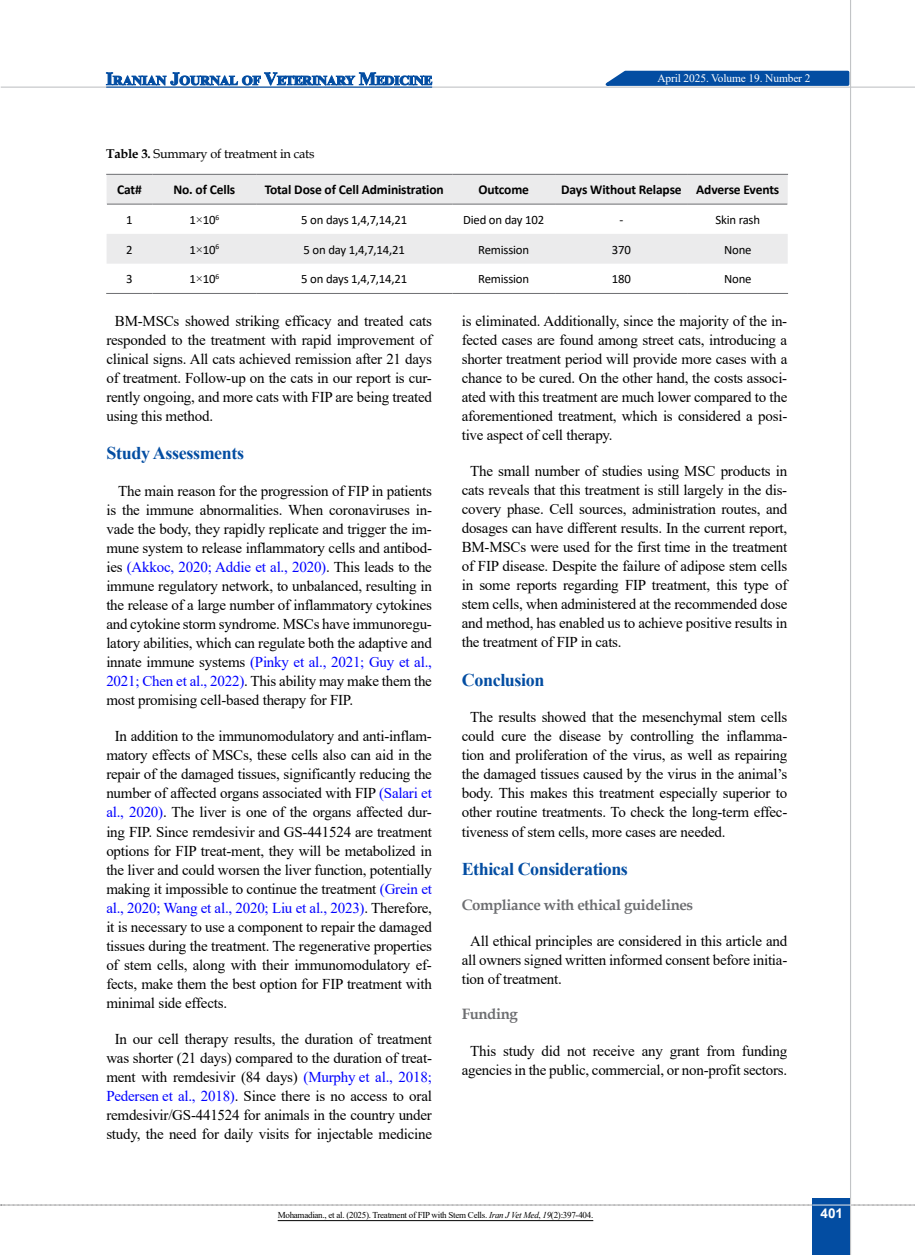
<style>
.page{position:relative;width:915px;height:1255px;background:#fff}
.page>*{position:absolute;margin:0;border:0;box-sizing:border-box;transform-origin:0 0}
.t1{font:700 18px "Times New Roman";letter-spacing:-.02em;color:#034da2}
.t2{font:15px/19px "Times New Roman";letter-spacing:-.015em;color:#000;text-align:justify}
.t3{font:700 15px "Book Antiqua";letter-spacing:-.025em;color:#6d6e71}
.t4{font:700 13.5px "Calibri";letter-spacing:-.01em;color:#000}
.t5{font:700 13.5px "Arial";color:#fff}
.t6{font:12.75px "Calibri";letter-spacing:-.015em;color:#000}
.t7{font:12.75px "Book Antiqua";letter-spacing:-.015em;color:#000}
.t8{font:11.4px "Times New Roman";letter-spacing:-.01em;color:#fff}
.t9{font:9px "Times New Roman";letter-spacing:-.03em;color:#000}
.s1{font-weight:700}
.s2{font-family:"Times New Roman"}
.s3{color:#00f}
.s4{font-style:italic}
</style>
<div class="page">
<svg style="left:1px;top:1204px;width:914px;height:1px"></svg>
<div style="left:812px;top:1198px;width:38px;height:56px;background:#034da2"></div>
<hr style="left:849px;top:0;width:1px;height:1254px;background:#c2c4c6">
<hr style="left:1px;top:87px;width:913px;height:1px;background:#c2c4c6">
<hr style="left:812px;top:1204px;width:38px;height:1px;background:#ebebec">
<svg style="left:597px;top:69px;width:253px;height:18px;background:#3772b4"></svg>
<svg style="left:106px;top:72px;width:326px;height:14px"></svg>
<hr style="left:106px;top:87px;width:326px;height:1px;background:#034da2">
<svg style="left:106px;top:175px;width:681px;height:89px;fill:#ebebec"></svg>
<hr style="left:106px;top:174px;width:46px;height:1px;background:#6d6e71">
<hr style="left:152px;top:174px;width:104px;height:1px;background:#6d6e71">
<hr style="left:256px;top:174px;width:196px;height:1px;background:#6d6e71">
<hr style="left:452px;top:174px;width:103px;height:1px;background:#6d6e71">
<hr style="left:555px;top:174px;width:132px;height:1px;background:#6d6e71">
<hr style="left:687px;top:174px;width:100px;height:1px;background:#6d6e71">
<hr style="left:107px;top:204px;width:45px;height:1px;background:#6d6e71">
<hr style="left:152px;top:204px;width:104px;height:1px;background:#6d6e71">
<hr style="left:256px;top:204px;width:196px;height:1px;background:#6d6e71">
<hr style="left:452px;top:204px;width:103px;height:1px;background:#6d6e71">
<hr style="left:555px;top:204px;width:132px;height:1px;background:#6d6e71">
<hr style="left:687px;top:204px;width:100px;height:1px;background:#6d6e71">
<hr style="left:106px;top:293px;width:46px;height:1px;background:#6d6e71">
<hr style="left:152px;top:293px;width:104px;height:1px;background:#6d6e71">
<hr style="left:256px;top:293px;width:196px;height:1px;background:#6d6e71">
<hr style="left:452px;top:293px;width:103px;height:1px;background:#6d6e71">
<hr style="left:555px;top:293px;width:132px;height:1px;background:#6d6e71">
<hr style="left:687px;top:293px;width:100px;height:1px;background:#6d6e71">
<hr style="left:277px;top:1220px;width:316px;height:1px;background:#000">
<p class="t8" style="left:657px;top:70px;width:154px">April 2025. Volume 19. Number 2</p>
<p class="t7" style="left:106px;top:145px;width:210px"><span class="s1">Table 3.</span> Summary of treatment in cats</p>
<p class="t4" style="left:117px;top:180px;width:26px">Cat#</p>
<p class="t4" style="left:173px;top:180px;width:63px">No. of Cells</p>
<p class="t4" style="left:264px;top:180px;width:181px">Total Dose of Cell Administration</p>
<p class="t4" style="left:478px;top:180px;width:52px">Outcome</p>
<p class="t4" style="left:561px;top:180px;width:219px">Days Without Relapse Adverse Events</p>
<p class="t6" style="left:126px;top:211px;width:8px">1</p>
<p class="t6" style="left:189px;top:211px;width:31px">1<span class="s2">×</span>10<sup>6</sup></p>
<p class="t6" style="left:301px;top:211px;width:107px">5 on days 1,4,7,14,21</p>
<p class="t6" style="left:463px;top:211px;width:82px">Died on day 102</p>
<p class="t6" style="left:619px;top:211px;width:5px">-</p>
<p class="t6" style="left:715px;top:211px;width:46px">Skin rash</p>
<p class="t6" style="left:126px;top:240px;width:8px">2</p>
<p class="t6" style="left:189px;top:240px;width:31px">1<span class="s2">×</span>10<sup>6</sup></p>
<p class="t6" style="left:303px;top:240px;width:103px">5 on day 1,4,7,14,21</p>
<p class="t6" style="left:478px;top:240px;width:52px">Remission</p>
<p class="t6" style="left:611px;top:240px;width:21px">370</p>
<p class="t6" style="left:723px;top:240px;width:29px">None</p>
<p class="t6" style="left:126px;top:270px;width:8px">3</p>
<p class="t6" style="left:189px;top:270px;width:31px">1<span class="s2">×</span>10<sup>6</sup></p>
<p class="t6" style="left:301px;top:270px;width:107px">5 on days 1,4,7,14,21</p>
<p class="t6" style="left:478px;top:270px;width:52px">Remission</p>
<p class="t6" style="left:611px;top:270px;width:21px">180</p>
<p class="t6" style="left:723px;top:270px;width:29px">None</p>
<p class="t2" style="left:106px;top:310px;width:327px;text-indent:9px">BM-MSCs showed striking efficacy and treated cats responded to the treatment with rapid improvement of clinical signs. All cats achieved remission after 21 days of treatment. Follow-up on the cats in our report is cur&shy;rently ongoing, and more cats with FIP are being treated using this method.</p>
<p class="t1" style="left:106px;top:440px;width:139px">Study Assessments</p>
<p class="t2" style="left:106px;top:480px;width:327px;text-indent:12px">The main reason for the progression of FIP in patients is the immune abnormalities. When coronaviruses in&shy;vade the body, they rapidly replicate and trigger the im&shy;mune system to release inflammatory cells and antibod&shy;ies <span class="s3">(Akkoc, 2020; Addie et al., 2020)</span>. This leads to the immune regulatory network, to unbalanced, resulting in the release of a large number of inflammatory cytokines and cytokine storm syndrome. MSCs have immunoregu&shy;latory abilities, which can regulate both the adaptive and innate immune systems <span class="s3">(Pinky et al., 2021; Guy et al., 2021; Chen et al., 2022)</span>. This ability may make them the most promising cell-based therapy for FIP.</p>
<p class="t2" style="left:106px;top:726px;width:327px;text-indent:9px">In addition to the immunomodulatory and anti-inflam&shy;matory effects of MSCs, these cells also can aid in the repair of the damaged tissues, significantly reducing the number of affected organs associated with FIP <span class="s3">(Salari et al., 2020)</span>. The liver is one of the organs affected dur&shy;ing FIP. Since remdesivir and GS-441524 are treatment options for FIP treat-ment, they will be metabolized in the liver and could worsen the liver function, potentially making it impossible to continue the treatment <span class="s3">(Grein et al., 2020; Wang et al., 2020; Liu et al., 2023)</span>. Therefore, it is necessary to use a component to repair the damaged tissues during the treatment. The regenerative properties of stem cells, along with their immunomodulatory ef&shy;fects, make them the best option for FIP treatment with minimal side effects.</p>
<p class="t2" style="left:106px;top:1029px;width:327px;text-align:center">In our cell therapy results, the duration of treatment was shorter (21 days) compared to the duration of treat&shy;ment with remdesivir (84 days) <span class="s3">(Murphy et al., 2018; Pedersen et al., 2018)</span>. Since there is no access to oral remdesivir/GS-441524 for animals in the country under study, the need for daily visits for injectable medicine</p>
<p class="t2" style="left:461px;top:310px;width:327px">is eliminated. Additionally, since the majority of the in&shy;fected cases are found among street cats, introducing a shorter treatment period will provide more cases with a chance to be cured. On the other hand, the costs associ&shy;ated with this treatment are much lower compared to the aforementioned treatment, which is considered a posi&shy;tive aspect of cell therapy.</p>
<p class="t2" style="left:461px;top:461px;width:327px;text-indent:9px">The small number of studies using MSC products in cats reveals that this treatment is still largely in the dis&shy;covery phase. Cell sources, administration routes, and dosages can have different results. In the current report, BM-MSCs were used for the first time in the treatment of FIP disease. Despite the failure of adipose stem cells in some reports regarding FIP treatment, this type of stem cells, when administered at the recommended dose and method, has enabled us to achieve positive results in the treatment of FIP in cats.</p>
<p class="t1" style="left:461px;top:667px;width:84px">Conclusion</p>
<p class="t2" style="left:461px;top:707px;width:327px;text-indent:9px">The results showed that the mesenchymal stem cells could cure the disease by controlling the inflamma&shy;tion and proliferation of the virus, as well as repairing the damaged tissues caused by the virus in the animal’s body. This makes this treatment especially superior to other routine treatments. To check the long-term effec&shy;tiveness of stem cells, more cases are needed.</p>
<p class="t1" style="left:461px;top:856px;width:168px">Ethical Considerations</p>
<p class="t3" style="left:461px;top:894px;width:233px">Compliance with ethical guidelines</p>
<p class="t2" style="left:461px;top:931px;width:327px;text-indent:9px">All ethical principles are considered in this article and all owners signed written informed consent before initia&shy;tion of treatment.</p>
<p class="t3" style="left:461px;top:1004px;width:58px">Funding</p>
<p class="t2" style="left:461px;top:1040px;width:327px;text-align:center">This study did not receive any grant from funding agencies in the public, commercial, or non-profit sectors.</p>
<p class="t9" style="left:277px;top:1208px;width:317px">Mohamadian., et al. (2025). Treatment of FIP with Stem Cells. <span class="s4">Iran J Vet Med</span>, <span class="s4">19</span>(2):397-404.</p>
<p class="t5" style="left:820px;top:1203px;width:24px">401</p>
</div>
